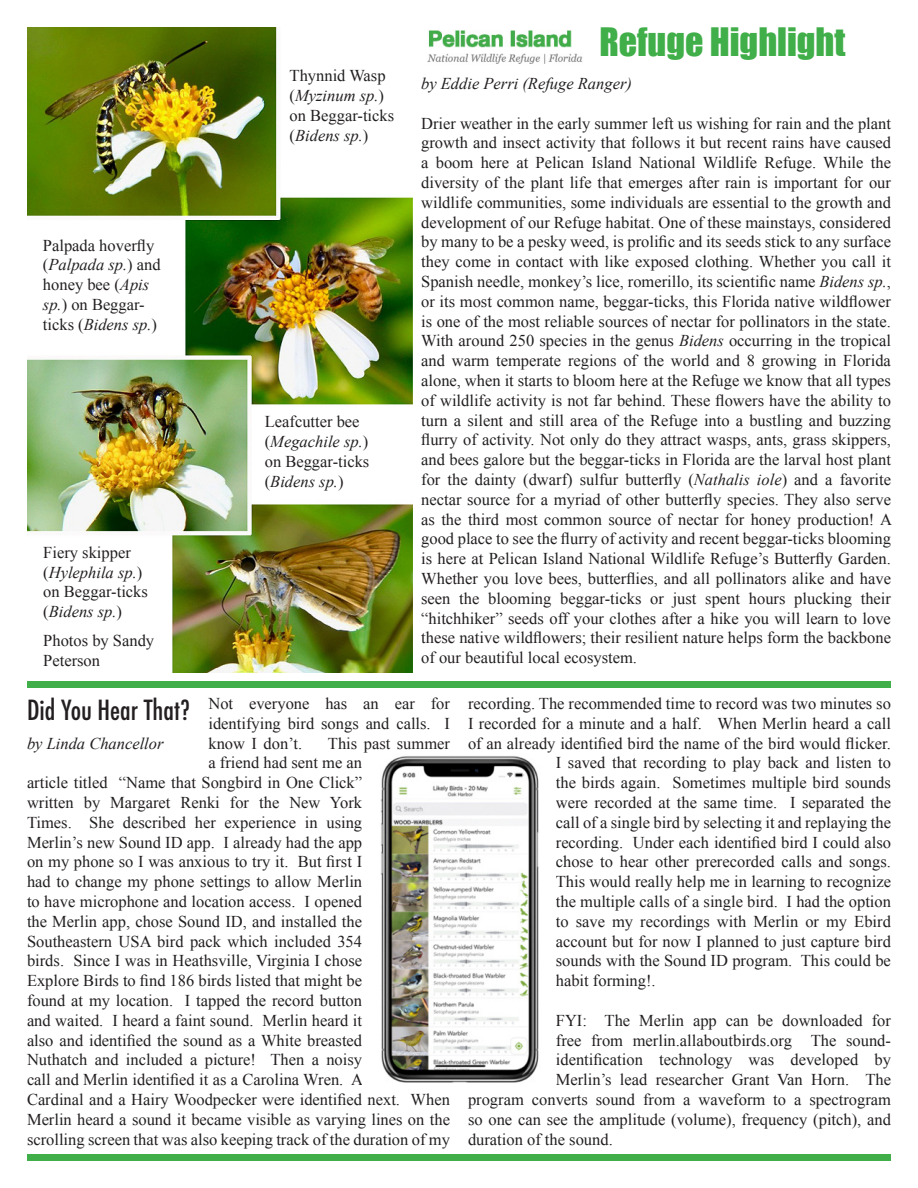
<style>
.page{position:relative;width:918px;height:1188px;background:#fff}
.page>*{position:absolute;margin:0;border:0;box-sizing:border-box;transform-origin:0 0}
.t1{font:36px "Impact";color:#40ae49}
.t2{font:500 condensed 27px "Futura";color:#231f20}
.t3{font:16.5px/19.8px "Times New Roman";color:#231f20}
.t4{font:italic 16.5px "Times New Roman";color:#231f20}
.s1{font-style:italic}
</style>
<div class="page">
<img style="left:427px;top:30px;width:156px;height:34px">
<div style="left:27px;top:681px;width:864px;height:6px;background:#40ae49"></div>
<div style="left:27px;top:1155px;width:864px;height:6px;background:#40ae49"></div>
<img style="left:27px;top:27px;width:386px;height:646px">
<img style="left:381px;top:756px;width:158px;height:327px">
<p class="t3" style="left:43px;top:235px;width:119px">Palpada hoverfly (<span class="s1">Palpada sp.</span>) and honey bee (<span class="s1">Apis sp.</span>) on Beggar&shy;ticks (<span class="s1">Bidens sp.</span>)</p>
<p class="t3" style="left:43px;top:542px;width:106px">Fiery skipper (<span class="s1">Hylephila sp.</span>) on Beggar-ticks (<span class="s1">Bidens sp.</span>)</p>
<p class="t3" style="left:43px;top:630px;width:112px">Photos by Sandy<br>Peterson</p>
<p class="t3" style="left:290px;top:66px;width:106px">Thynnid Wasp (<span class="s1">Myzinum sp.</span>) on Beggar-ticks (<span class="s1">Bidens sp.</span>)</p>
<p class="t3" style="left:265px;top:412px;width:106px">Leafcutter bee (<span class="s1">Megachile sp.</span>) on Beggar-ticks (<span class="s1">Bidens sp.</span>)</p>
<p class="t1" style="left:599px;top:14px;width:248px">Refuge Highlight</p>
<p class="t4" style="left:421px;top:72px;width:212px">by Eddie Perri (Refuge Ranger)</p>
<p class="t3" style="left:421px;top:113px;width:472px;text-align:justify">Drier weather in the early summer left us wishing for rain and the plant growth and insect activity that follows it but recent rains have caused a boom here at Pelican Island National Wildlife Refuge. While the diversity of the plant life that emerges after rain is important for our wildlife communities, some individuals are essential to the growth and development of our Refuge habitat. One of these mainstays, considered by many to be a pesky weed, is prolific and its seeds stick to any surface they come in contact with like exposed clothing. Whether you call it Spanish needle, monkey’s lice, romerillo, its scientific name <span class="s1">Bidens sp.</span>, or its most common name, beggar-ticks, this Florida native wildflower is one of the most reliable sources of nectar for pollinators in the state.<br>With around 250 species in the genus <span class="s1">Bidens</span> occurring in the tropical and warm temperate regions of the world and 8 growing in Florida alone, when it starts to bloom here at the Refuge we know that all types of wildlife activity is not far behind. These flowers have the ability to turn a silent and still area of the Refuge into a bustling and buzzing flurry of activity. Not only do they attract wasps, ants, grass skippers, and bees galore but the beggar-ticks in Florida are the larval host plant for the dainty (dwarf) sulfur butterfly (<span class="s1">Nathalis iole</span>) and a favorite nectar source for a myriad of other butterfly species. They also serve as the third most common source of nectar for honey production! A good place to see the flurry of activity and recent beggar-ticks blooming is here at Pelican Island National Wildlife Refuge’s Butterfly Garden.<br>Whether you love bees, butterflies, and all pollinators alike and have seen the blooming beggar-ticks or just spent hours plucking their “hitchhiker” seeds off your clothes after a hike you will learn to love these native wildflowers; their resilient nature helps form the backbone of our beautiful local ecosystem.</p>
<p class="t2" style="left:27px;top:693px;width:165px">Did You Hear That?</p>
<p class="t4" style="left:27px;top:732px;width:138px">by Linda Chancellor</p>
<p class="t3" style="left:208px;top:693px;width:243px;text-align:justify">Not everyone has an ear for identifying bird songs and calls. I know I don’t.</p>
<p class="t3" style="left:328px;top:733px;width:124px">This past summer</p>
<p class="t3" style="left:208px;top:753px;width:155px">a friend had sent me an</p>
<p class="t3" style="left:27px;top:773px;width:337px">article titled “Name that Songbird in One Click”</p>
<p class="t3" style="left:27px;top:792px;width:337px">written by Margaret Renki for the New York</p>
<p class="t3" style="left:27px;top:812px;width:337px">Times. She described her experience in using</p>
<p class="t3" style="left:27px;top:832px;width:337px">Merlin’s new Sound ID app. I already had the app</p>
<p class="t3" style="left:27px;top:852px;width:337px">on my phone so I was anxious to try it. But first I</p>
<p class="t3" style="left:27px;top:872px;width:337px">had to change my phone settings to allow Merlin</p>
<p class="t3" style="left:27px;top:891px;width:337px">to have microphone and location access. I opened</p>
<p class="t3" style="left:27px;top:911px;width:337px">the Merlin app, chose Sound ID, and installed the</p>
<p class="t3" style="left:27px;top:931px;width:337px">Southeastern USA bird pack which included 354</p>
<p class="t3" style="left:27px;top:951px;width:337px">birds. Since I was in Heathsville, Virginia I chose</p>
<p class="t3" style="left:27px;top:971px;width:337px">Explore Birds to find 186 birds listed that might be</p>
<p class="t3" style="left:27px;top:990px;width:337px">found at my location. I tapped the record button</p>
<p class="t3" style="left:27px;top:1010px;width:337px">and waited. I heard a faint sound. Merlin heard it</p>
<p class="t3" style="left:27px;top:1030px;width:337px">also and identified the sound as a White breasted</p>
<p class="t3" style="left:27px;top:1050px;width:337px">Nuthatch and included a picture! Then a noisy</p>
<p class="t3" style="left:27px;top:1070px;width:338px">call and Merlin identified it as a Carolina Wren. A</p>
<p class="t3" style="left:27px;top:1089px;width:425px">Cardinal and a Hairy Woodpecker were identified next. When</p>
<p class="t3" style="left:27px;top:1109px;width:425px">Merlin heard a sound it became visible as varying lines on the</p>
<p class="t3" style="left:27px;top:1129px;width:425px">scrolling screen that was also keeping track of the duration of my</p>
<p class="t3" style="left:468px;top:693px;width:424px">recording. The recommended time to record was two minutes so</p>
<p class="t3" style="left:468px;top:713px;width:424px">I recorded for a minute and a half. When Merlin heard a call</p>
<p class="t3" style="left:468px;top:733px;width:425px">of an already identified bird the name of the bird would flicker.</p>
<p class="t3" style="left:556px;top:753px;width:337px">I saved that recording to play back and listen to</p>
<p class="t3" style="left:556px;top:773px;width:337px">the birds again. Sometimes multiple bird sounds</p>
<p class="t3" style="left:556px;top:792px;width:337px">were recorded at the same time. I separated the</p>
<p class="t3" style="left:556px;top:812px;width:337px">call of a single bird by selecting it and replaying the</p>
<p class="t3" style="left:556px;top:832px;width:337px">recording. Under each identified bird I could also</p>
<p class="t3" style="left:556px;top:852px;width:337px">chose to hear other prerecorded calls and songs.</p>
<p class="t3" style="left:556px;top:872px;width:337px">This would really help me in learning to recognize</p>
<p class="t3" style="left:556px;top:891px;width:337px">the multiple calls of a single bird. I had the option</p>
<p class="t3" style="left:556px;top:911px;width:337px">to save my recordings with Merlin or my Ebird</p>
<p class="t3" style="left:556px;top:931px;width:337px">account but for now I planned to just capture bird</p>
<p class="t3" style="left:556px;top:951px;width:337px">sounds with the Sound ID program. This could be</p>
<p class="t3" style="left:556px;top:971px;width:101px">habit forming!.</p>
<p class="t3" style="left:556px;top:1010px;width:337px">FYI: The Merlin app can be downloaded for</p>
<p class="t3" style="left:556px;top:1030px;width:337px">free from merlin.allaboutbirds.org The sound-</p>
<p class="t3" style="left:556px;top:1050px;width:337px">identification technology was developed by</p>
<p class="t3" style="left:556px;top:1070px;width:337px">Merlin’s lead researcher Grant Van Horn. The</p>
<p class="t3" style="left:468px;top:1089px;width:424px">program converts sound from a waveform to a spectrogram</p>
<p class="t3" style="left:468px;top:1109px;width:425px">so one can see the amplitude (volume), frequency (pitch), and</p>
<p class="t3" style="left:468px;top:1129px;width:146px">duration of the sound.</p>
</div>
